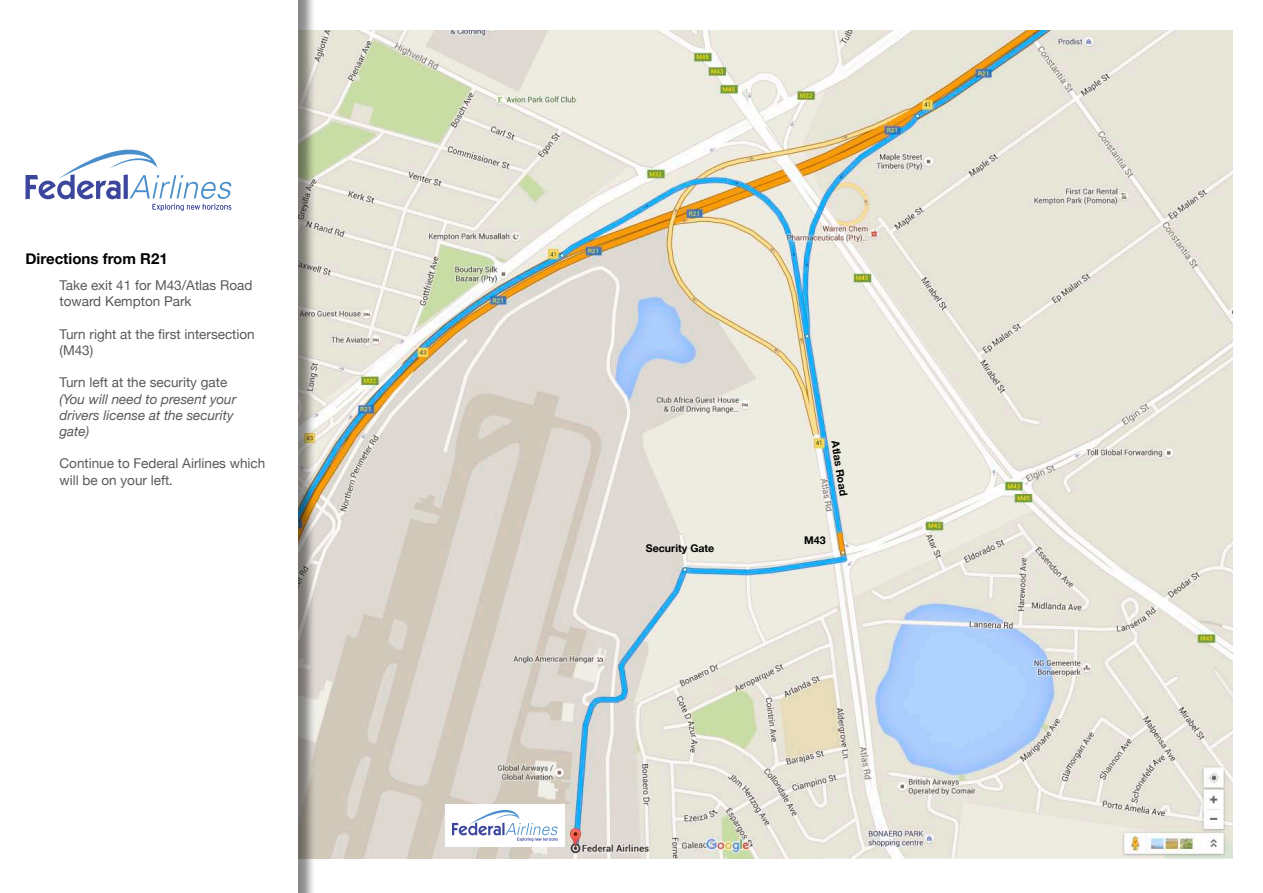
<style>
.page{position:relative;width:1263px;height:893px;background:#fff}
.page>*{position:absolute;margin:0;border:0;box-sizing:border-box;transform-origin:0 0}
.t1{font:700 15px "Helvetica Neue";color:#000}
.t2{font:13.5px/16.2px "Helvetica Neue";color:#57595b}
.t3{font:italic 13.5px/16.2px "Helvetica Neue";color:#57595b}
.t4{font:700 10.65px "Helvetica Neue";color:#000}
</style>
<div class="page">
<img style="left:316px;top:31px;width:916px;height:828px">
<div style="left:0;top:0;width:316px;height:893px;background:#000;opacity:.46"></div>
<div style="left:0;top:0;width:298px;height:893px;background:#fff"></div>
<div style="left:445px;top:804px;width:120px;height:43px;background:#fff"></div>
<svg style="left:452px;top:809px;width:106px;height:32px"></svg>
<svg style="left:26px;top:149px;width:206px;height:62px"></svg>
<p class="t1" style="left:26px;top:247px;width:144px">Directions from R21</p>
<p class="t2" style="left:60px;top:278px;width:194px">Take exit 41 for M43/Atlas Road toward Kempton Park</p>
<p class="t2" style="left:60px;top:327px;width:197px">Turn right at the first intersection (M43)</p>
<p class="t2" style="left:60px;top:375px;width:169px">Turn left at the security gate</p>
<p class="t3" style="left:60px;top:391px;width:178px">(You will need to present your drivers license at the security gate)</p>
<p class="t2" style="left:60px;top:456px;width:207px">Continue to Federal Airlines which will be on your left.</p>
<p class="t4" style="left:646px;top:540px;width:70px">Security Gate</p>
<p class="t4" style="left:843px;top:439px;width:57px;rotate:81deg">Atlas Road</p>
<p class="t4" style="left:804px;top:532px;width:23px">M43</p>
</div>
